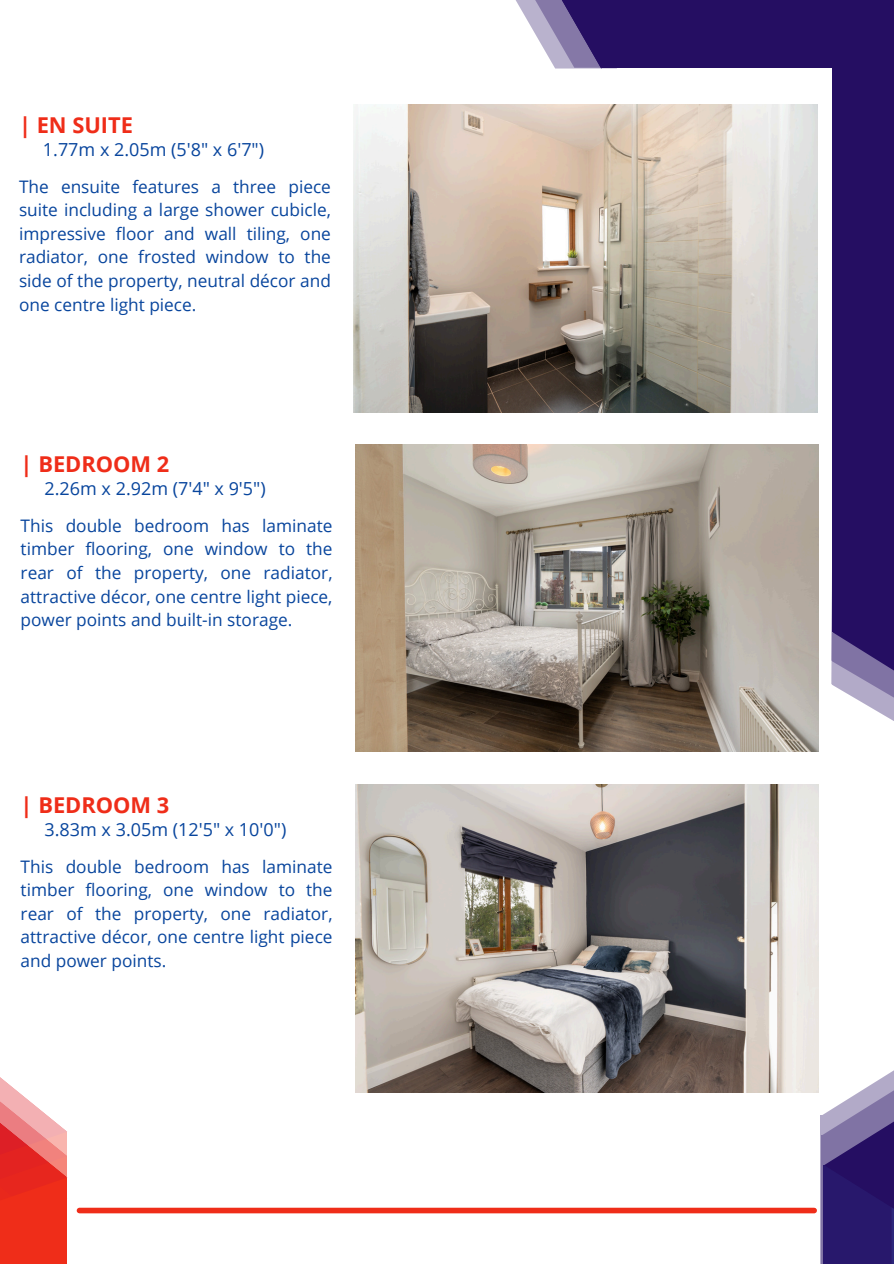
<style>
.page{position:relative;width:894px;height:1264px;background:#fff}
.page>*{position:absolute;margin:0;border:0;box-sizing:border-box;transform-origin:0 0}
.t1{font:700 21.9px "Open Sans";color:#ef2d19}
.t2{font:18px "Open Sans";color:#08459d}
.t3{font:17.25px/23.7px "Open Sans";color:#08459d;text-align:justify}
</style>
<div class="page">
<svg style="left:515px;top:0;width:13px;height:21px"></svg>
<svg style="left:528px;top:0;width:27px;height:68px;fill:#b9b2cd"></svg>
<div style="left:602px;top:0;width:291px;height:68px;background:#250e62"></div>
<svg style="left:831px;top:585px;width:62px;height:136px"></svg>
<div style="left:832px;top:0;width:61px;height:631px;background:#250e62"></div>
<svg style="left:832px;top:631px;width:61px;height:60px;background:#6c5d95"></svg>
<svg style="left:555px;top:0;width:62px;height:69px"></svg>
<div style="left:821px;top:1135px;width:71px;height:128px;background:#28186c"></div>
<svg style="left:820px;top:1071px;width:73px;height:146px"></svg>
<svg style="left:0;top:1077px;width:68px;height:186px"></svg>
<div style="left:79px;top:1207px;width:735px;height:6px;background:#ef2d19"></div>
<img style="left:355px;top:444px;width:463px;height:307px">
<img style="left:355px;top:784px;width:463px;height:308px">
<img style="left:354px;top:105px;width:462px;height:307px">
<p class="t1" style="left:19px;top:109px;width:115px">| EN SUITE</p>
<p class="t2" style="left:43px;top:136px;width:223px">1.77m x 2.05m (5'8" x 6'7")</p>
<p class="t3" style="left:19px;top:174px;width:313px">The ensuite features a three piece suite including a large shower cubicle, impressive floor and wall tiling, one radiator, one frosted window to the side of the property, neutral décor and one centre light piece.</p>
<p class="t1" style="left:21px;top:448px;width:150px">| BEDROOM 2</p>
<p class="t2" style="left:45px;top:475px;width:223px">2.26m x 2.92m (7'4" x 9'5")</p>
<h1 class="t3" style="left:21px;top:513px;width:313px">This double bedroom has laminate timber flooring, one window to the rear of the property, one radiator, attractive décor, one centre light piece, power points and built-in storage.</h1>
<p class="t1" style="left:21px;top:789px;width:150px">| BEDROOM 3</p>
<p class="t2" style="left:45px;top:816px;width:243px">3.83m x 3.05m (12'5" x 10'0")</p>
<p class="t3" style="left:21px;top:854px;width:313px">This double bedroom has laminate timber flooring, one window to the rear of the property, one radiator, attractive décor, one centre light piece and power points.</p>
</div>
